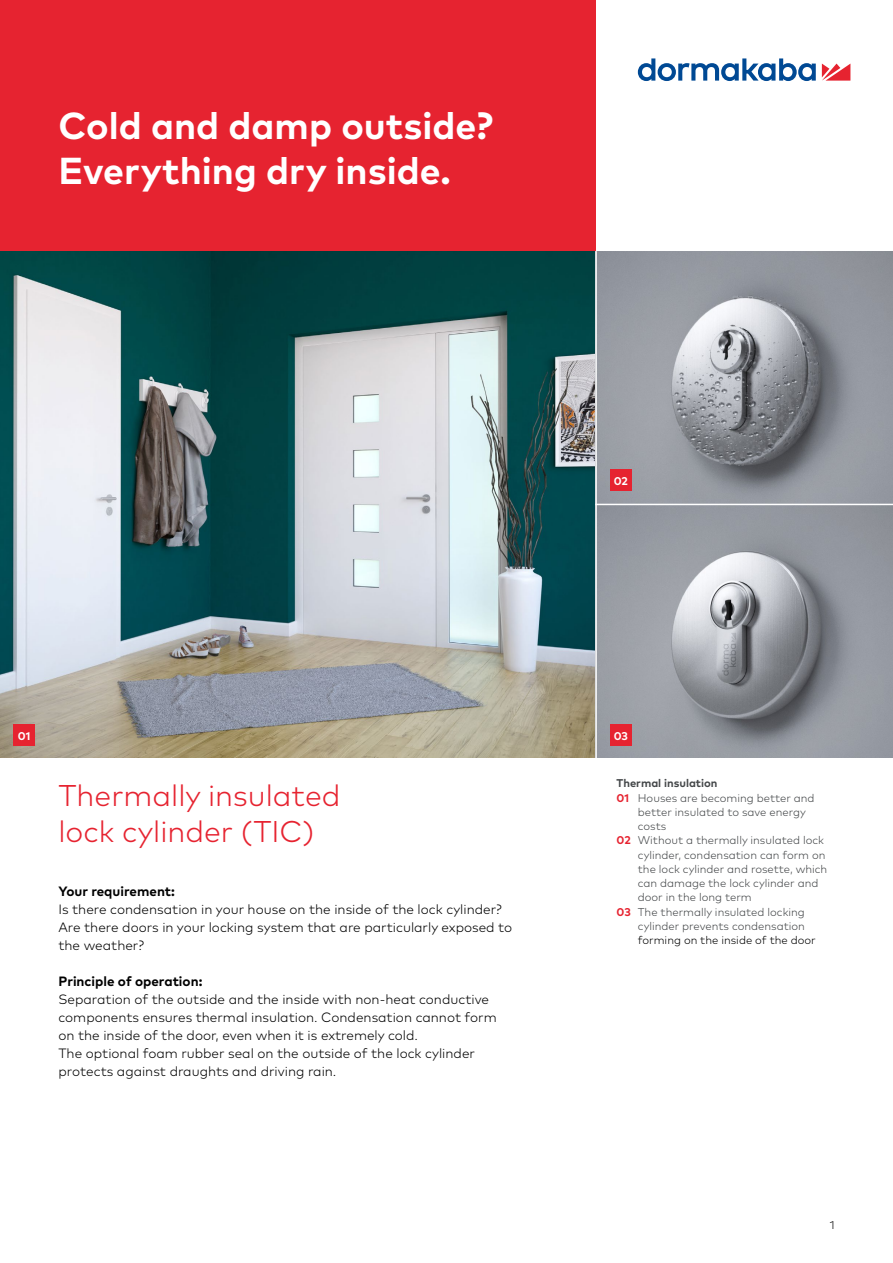
<style>
.page{position:relative;width:893px;height:1263px;background:#fff}
.page>*{position:absolute;margin:0;border:0;box-sizing:border-box;transform-origin:0 0}
.Title_blue_25pt_30pt{font:700 37.5px/45px "Mark Pro";color:#fff}
.Title_red_20pt_24pt{font:300 30px/36px "Mark Pro";color:#e62330}
.Body_Text_9pt_12pt{font:300 13.5px/18px "Mark Pro";color:#000}
.Title_red_20pt_24pt-2{font:300 13.5px/18px "Mark Pro";color:#000}
.Caption_7_5pt_9_5pt{font:300 11.25px/14.2px "Mark Pro";color:#444749}
.Caption_7_5pt_9_5pt-2{font:700 11.25px "Mark Pro";color:#444749}
.t1{font:700 11.25px "Mark Pro";color:#fff}
.t2{font:300 11.25px "Mark Pro";color:#000}
.s1{font-weight:700}
.s2{font-weight:700;color:#e62330}
.s3{color:#000}
</style>
<div class="page">
<svg style="left:822px;top:64px;width:28px;height:17px"></svg>
<svg style="left:638px;top:58px;width:178px;height:23px"></svg>
<div style="left:0;top:0;width:595px;height:253px;background:#e62330"></div>
<img style="left:0;top:251px;width:893px;height:507px">
<hr style="left:595px;top:251px;width:2px;height:509px;background:#fff">
<hr style="left:595px;top:504px;width:298px;height:1px;background:#fff">
<div style="left:14px;top:724px;width:21px;height:22px;background:#e62330"></div>
<div style="left:610px;top:724px;width:21px;height:22px;background:#e62330"></div>
<div style="left:610px;top:469px;width:21px;height:22px;background:#e62330"></div>
<p class="Title_blue_25pt_30pt" style="left:58px;top:101px;width:436px">Cold and damp outside?<br>Everything dry inside.</p>
<p class="t1" style="left:614px;top:472px;width:16px">02</p>
<p class="t1" style="left:18px;top:727px;width:14px">01</p>
<p class="t1" style="left:614px;top:727px;width:16px">03</p>
<p class="Title_red_20pt_24pt" style="left:58px;top:775px;width:283px">Thermally insulated lock cylinder (TIC)</p>
<p class="Title_red_20pt_24pt-2" style="left:58px;top:881px;width:455px"><span class="s1">Your requirement:<br></span>Is there condensation in your house on the inside of the lock cylinder?<br>Are there doors in your locking system that are particularly exposed to the weather?</p>
<p class="Body_Text_9pt_12pt" style="left:58px;top:971px;width:440px"><span class="s1">Principle of operation:<br></span>Separation of the outside and the inside with non-heat conductive components ensures thermal insulation. Condensation cannot form on the inside of the door, even when it is extremely cold.<br>The optional foam rubber seal on the outside of the lock cylinder protects against draughts and driving rain.</p>
<p class="Caption_7_5pt_9_5pt-2" style="left:617px;top:775px;width:102px">Thermal insulation</p>
<p class="Caption_7_5pt_9_5pt" style="left:638px;top:790px;width:178px;text-indent:-21px"><span class="s2">01</span> Houses are becoming better and better insulated to save energy costs</p>
<p class="Caption_7_5pt_9_5pt" style="left:638px;top:832px;width:191px;text-indent:-21px"><span class="s2">02</span> Without a thermally insulated lock cylinder, condensation can form on the lock cylinder and rosette, which can damage the lock cylinder and door in the long term</p>
<p class="Caption_7_5pt_9_5pt" style="left:638px;top:904px;width:179px;text-indent:-21px"><span class="s2">03</span> The thermally insulated locking cylinder prevents condensation <span class="s3">forming on the inside of the door</span></p>
<p class="t2" style="left:830px;top:1216px;width:6px">1</p>
</div>
